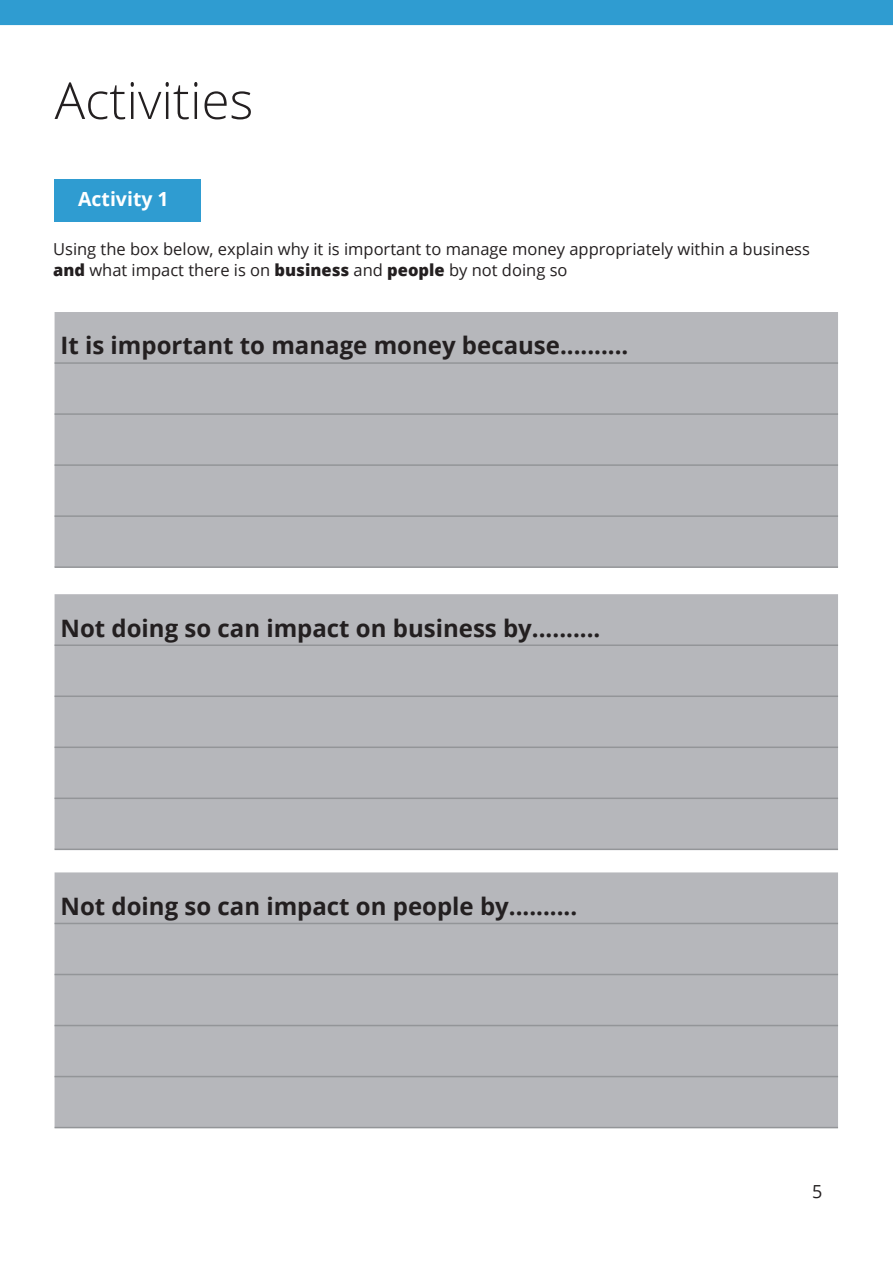
<style>
.page{position:relative;width:893px;height:1263px;background:#fff}
.page>*{position:absolute;margin:0;border:0;box-sizing:border-box;transform-origin:0 0}
.t1{font:300 51px "Open Sans";color:#231f20}
.t2{font:700 24px "Open Sans";color:#231f20}
.t3{font:700 19.5px "Open Sans";color:#fff}
.t4{font:18px "Open Sans";color:#231f20}
.t5{font:16.5px/21px "Open Sans";color:#231f20}
.s1{font-weight:800}
</style>
<div class="page">
<div style="left:0;top:0;width:893px;height:25px;background:#2f9cd1"></div>
<div style="left:55px;top:179px;width:146px;height:43px;background:#2f9cd1"></div>
<div style="left:55px;top:312px;width:783px;height:254px;background:#b6b7bb"></div>
<hr style="left:55px;top:362px;width:783px;height:2px;background:#939598">
<hr style="left:55px;top:413px;width:783px;height:2px;background:#939598">
<hr style="left:55px;top:464px;width:783px;height:2px;background:#939598">
<hr style="left:55px;top:515px;width:783px;height:2px;background:#939598">
<hr style="left:55px;top:566px;width:783px;height:2px;background:#939598">
<div style="left:55px;top:594px;width:783px;height:255px;background:#b6b7bb"></div>
<hr style="left:55px;top:644px;width:783px;height:2px;background:#939598">
<hr style="left:55px;top:695px;width:783px;height:2px;background:#939598">
<hr style="left:55px;top:746px;width:783px;height:2px;background:#939598">
<hr style="left:55px;top:797px;width:783px;height:2px;background:#939598">
<hr style="left:55px;top:849px;width:783px;height:1px;background:#939598">
<div style="left:55px;top:872px;width:783px;height:255px;background:#b6b7bb"></div>
<hr style="left:55px;top:923px;width:783px;height:1px;background:#939598">
<hr style="left:55px;top:974px;width:783px;height:1px;background:#939598">
<hr style="left:55px;top:1025px;width:783px;height:1px;background:#939598">
<hr style="left:55px;top:1076px;width:783px;height:1px;background:#939598">
<hr style="left:55px;top:1127px;width:783px;height:1px;background:#939598">
<h1 class="t1" style="left:55px;top:66px;width:200px">Activities</h1>
<p class="t3" style="left:78px;top:185px;width:92px">Activity 1</p>
<p class="t5" style="left:53px;top:238px;width:758px">Using the box below, explain why it is important to manage money appropriately within a business <span class="s1">and</span> what impact there is on <span class="s1">business</span> and <span class="s1">people</span> by not doing so</p>
<h2 class="t2" style="left:61px;top:329px;width:569px">It is important to manage money because..........</h2>
<h2 class="t2" style="left:61px;top:611px;width:541px">Not doing so can impact on business by..........</h2>
<h2 class="t2" style="left:61px;top:889px;width:518px">Not doing so can impact on people by..........</h2>
<p class="t4" style="left:812px;top:1179px;width:12px">5</p>
</div>
